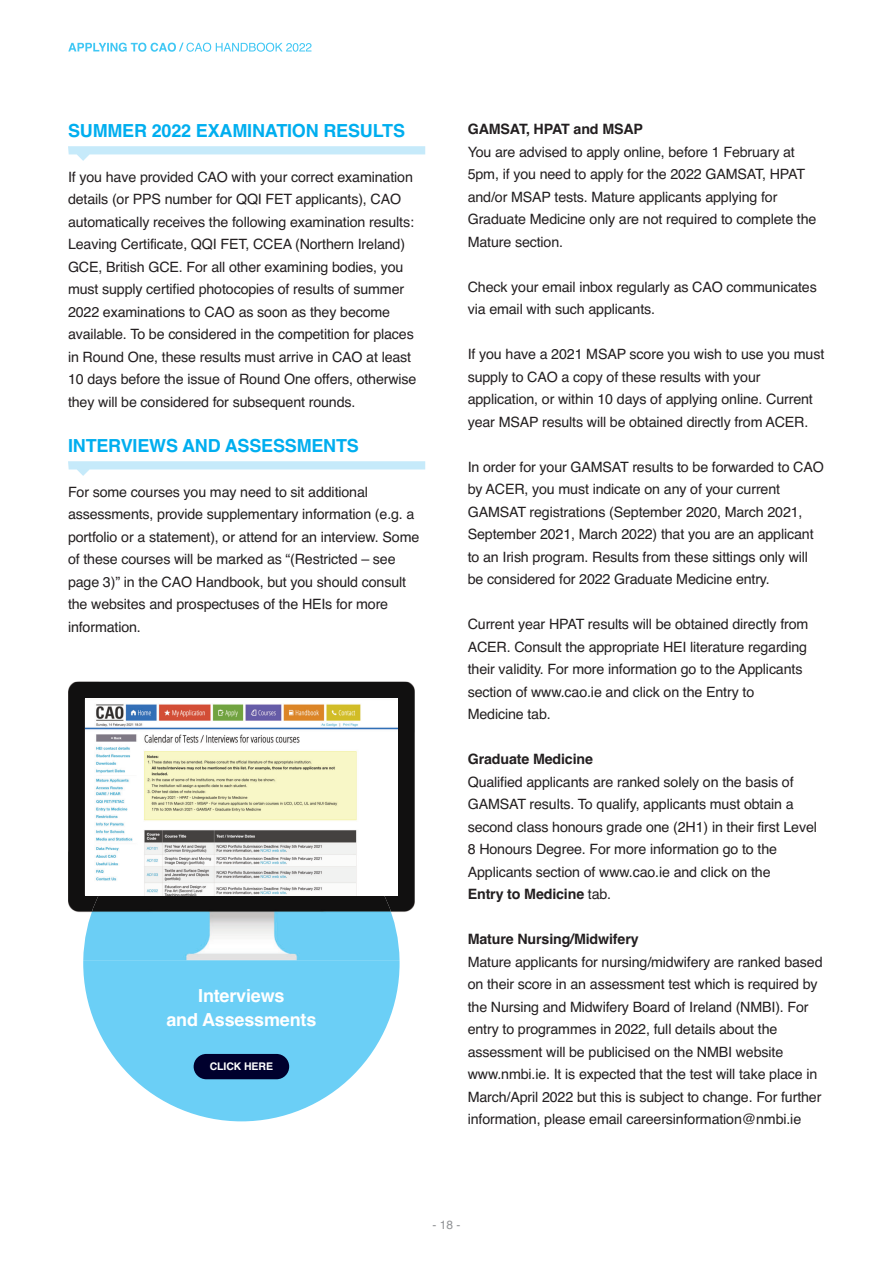
<style>
.page{position:relative;width:893px;height:1263px;background:#fff}
.page>*{position:absolute;margin:0;border:0;box-sizing:border-box;transform-origin:0 0}
.t1{font:700 18px "Helvetica";letter-spacing:-.01em;color:#00aeef}
.t2{font:700 18px/24px "Helvetica";letter-spacing:-.01em;color:#fff;text-align:center}
.t3{font:14.25px/22.5px "Helvetica";letter-spacing:-.01em;color:#231f20}
.t4{font:700 14.25px "Helvetica";letter-spacing:-.01em;color:#231f20}
.t5{font:12px "Helvetica";color:#939598}
.t6{font:700 10.5px "Helvetica";letter-spacing:-.01em;color:#fff}
.s1{font-weight:700}
</style>
<div class="page">
<svg style="left:68px;top:43px;width:237px;height:9px"></svg>
<svg style="left:83px;top:960px;width:317px;height:161px;fill:#6bcff6"></svg>
<img style="left:83px;top:805px;width:317px;height:155px">
<img style="left:85px;top:704px;width:313px;height:191px">
<svg style="left:68px;top:146px;width:357px;height:15px"></svg>
<svg style="left:68px;top:461px;width:357px;height:15px"></svg>
<div style="left:194px;top:1054px;width:95px;height:25px;background:#00002d;border-radius:13px"></div>
<p class="t1" style="left:68px;top:124px;width:338px">SUMMER 2022 EXAMINATION RESULTS</p>
<p class="t3" style="left:68px;top:167px;width:350px">If you have provided CAO with your correct examination details (or PPS number for QQI FET applicants), CAO automatically receives the following examination results:<br>Leaving Certificate, QQI FET, CCEA (Northern Ireland)<br>GCE, British GCE. For all other examining bodies, you must supply certified photocopies of results of summer 2022 examinations to CAO as soon as they become available. To be considered in the competition for places in Round One, these results must arrive in CAO at least 10 days before the issue of Round One offers, otherwise they will be considered for subsequent rounds.</p>
<p class="t1" style="left:68px;top:439px;width:292px">INTERVIEWS AND ASSESSMENTS</p>
<p class="t3" style="left:68px;top:482px;width:353px">For some courses you may need to sit additional assessments, provide supplementary information (e.g. a portfolio or a statement), or attend for an interview. Some of these courses will be marked as “(Restricted – see page 3)” in the CAO Handbook, but you should consult the websites and prospectuses of the HEIs for more information.</p>
<p class="t2" style="left:166px;top:986px;width:151px">Interviews<br>and Assessments</p>
<p class="t6" style="left:210px;top:1062px;width:65px">CLICK HERE</p>
<p class="t4" style="left:468px;top:124px;width:177px">GAMSAT, HPAT and MSAP</p>
<p class="t3" style="left:468px;top:142px;width:350px">You are advised to apply online, before 1 February at 5pm, if you need to apply for the 2022 GAMSAT, HPAT and/or MSAP tests. Mature applicants applying for Graduate Medicine only are not required to complete the Mature section.</p>
<p class="t3" style="left:468px;top:277px;width:351px">Check your email inbox regularly as CAO communicates via email with such applicants.</p>
<p class="t3" style="left:468px;top:344px;width:358px">If you have a 2021 MSAP score you wish to use you must supply to CAO a copy of these results with your application, or within 10 days of applying online. Current year MSAP results will be obtained directly from ACER.</p>
<p class="t3" style="left:468px;top:457px;width:358px">In order for your GAMSAT results to be forwarded to CAO by ACER, you must indicate on any of your current GAMSAT registrations (September 2020, March 2021, September 2021, March 2022) that you are an applicant to an Irish program. Results from these sittings only will be considered for 2022 Graduate Medicine entry.</p>
<p class="t3" style="left:468px;top:614px;width:342px">Current year HPAT results will be obtained directly from ACER. Consult the appropriate HEI literature regarding their validity. For more information go to the Applicants section of www.cao.ie and click on the Entry to Medicine tab.</p>
<p class="t4" style="left:468px;top:754px;width:127px">Graduate Medicine</p>
<p class="t3" style="left:468px;top:772px;width:351px">Qualified applicants are ranked solely on the basis of GAMSAT results. To qualify, applicants must obtain a second class honours grade one (2H1) in their first Level 8 Honours Degree. For more information go to the Applicants section of www.cao.ie and click on the<br><span class="s1">Entry to Medicine</span> tab.</p>
<p class="t4" style="left:468px;top:934px;width:172px">Mature Nursing/Midwifery</p>
<p class="t3" style="left:468px;top:952px;width:356px">Mature applicants for nursing/midwifery are ranked based on their score in an assessment test which is required by the Nursing and Midwifery Board of Ireland (NMBI). For entry to programmes in 2022, full details about the assessment will be publicised on the NMBI website www.nmbi.ie. It is expected that the test will take place in March/April 2022 but this is subject to change. For further information, please email careersinformation@nmbi.ie</p>
<p class="t5" style="left:432px;top:1221px;width:30px">- 18 -</p>
</div>
